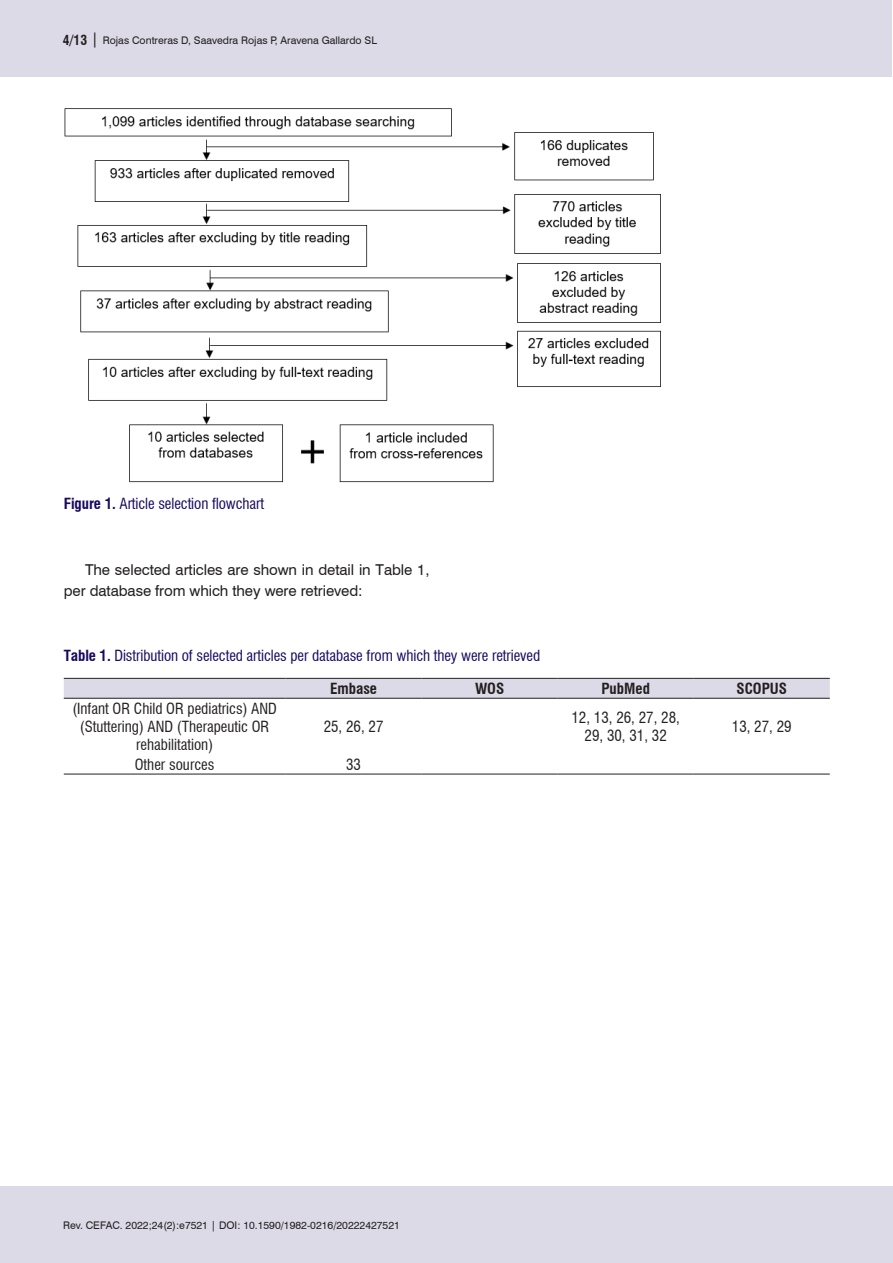
<style>
.page{position:relative;width:893px;height:1263px;background:#fff}
.page>*{position:absolute;margin:0;border:0;box-sizing:border-box;transform-origin:0 0}
.Texto_tabelas{font:condensed 15px/18px "Swiss 721 BT";color:#231f20;text-align:center}
.Titulo_tabelas_e_gr{font:condensed 15px "Swiss 721 BT";letter-spacing:-.005em;color:#18085f}
.Corpo_do_texto_INGL{font:15px/21px "Swiss 721 BT";letter-spacing:-.005em;color:#231f20}
.Texto_tabelas-2{font:700 condensed 15px "Swiss 721 BT";color:#231f20}
.t1{font:10.5px "Swiss 721 BT";color:#231f20}
.s1{font-weight:700;font-stretch:condensed;font-size:13.5px}
.s2{font-size:15px}
.s3{font-weight:700}
</style>
<div class="page">
<div style="left:0;top:1186px;width:892px;height:77px;background:#dcdae7"></div>
<div style="left:0;top:0;width:892px;height:77px;background:#dcdae7"></div>
<img style="left:64px;top:108px;width:597px;height:375px">
<div style="left:64px;top:679px;width:766px;height:19px;background:#dcdae7"></div>
<hr style="left:64px;top:698px;width:222px;height:1px;background:#231f20">
<hr style="left:286px;top:698px;width:136px;height:1px;background:#231f20">
<hr style="left:422px;top:698px;width:136px;height:1px;background:#231f20">
<hr style="left:558px;top:698px;width:136px;height:1px;background:#231f20">
<hr style="left:694px;top:698px;width:136px;height:1px;background:#231f20">
<hr style="left:64px;top:678px;width:222px;height:1px;background:#231f20">
<hr style="left:286px;top:678px;width:136px;height:1px;background:#231f20">
<hr style="left:422px;top:678px;width:136px;height:1px;background:#231f20">
<hr style="left:558px;top:678px;width:136px;height:1px;background:#231f20">
<hr style="left:694px;top:678px;width:136px;height:1px;background:#231f20">
<hr style="left:64px;top:774px;width:222px;height:1px;background:#231f20">
<hr style="left:286px;top:774px;width:136px;height:1px;background:#231f20">
<hr style="left:422px;top:774px;width:136px;height:1px;background:#231f20">
<hr style="left:558px;top:774px;width:136px;height:1px;background:#231f20">
<hr style="left:694px;top:774px;width:136px;height:1px;background:#231f20">
<p class="t1" style="left:63px;top:33px;width:316px"><span class="s1">4/13</span> <span class="s2">|</span> Rojas Contreras D, Saavedra Rojas P, Aravena Gallardo SL</p>
<p class="Titulo_tabelas_e_gr" style="left:64px;top:494px;width:202px"><span class="s3">Figure 1.</span> Article selection flowchart</p>
<p class="Corpo_do_texto_INGL" style="left:64px;top:558px;width:367px;text-indent:21px">The selected articles are shown in detail in Table 1, per database from which they were retrieved:</p>
<p class="Titulo_tabelas_e_gr" style="left:64px;top:646px;width:478px"><span class="s3">Table 1.</span> Distribution of selected articles per database from which they were retrieved</p>
<p class="Texto_tabelas-2" style="left:330px;top:679px;width:48px">Embase</p>
<p class="Texto_tabelas-2" style="left:475px;top:679px;width:31px">WOS</p>
<p class="Texto_tabelas-2" style="left:601px;top:679px;width:50px">PubMed</p>
<p class="Texto_tabelas-2" style="left:736px;top:679px;width:52px">SCOPUS</p>
<p class="Texto_tabelas" style="left:72px;top:699px;width:206px">(Infant OR Child OR pediatrics) AND (Stuttering) AND (Therapeutic OR rehabilitation)</p>
<p class="Texto_tabelas" style="left:324px;top:717px;width:61px">25, 26, 27</p>
<p class="Texto_tabelas" style="left:571px;top:708px;width:110px">12, 13, 26, 27, 28,<br>29, 30, 31, 32</p>
<p class="Texto_tabelas" style="left:732px;top:717px;width:61px">13, 27, 29</p>
<p class="Texto_tabelas" style="left:135px;top:755px;width:81px">Other sources</p>
<p class="Texto_tabelas" style="left:346px;top:755px;width:16px">33</p>
<p class="t1" style="left:63px;top:1218px;width:338px">Rev. CEFAC. 2022;24(2):e7521 | DOI: 10.1590/1982-0216/20222427521</p>
</div>
